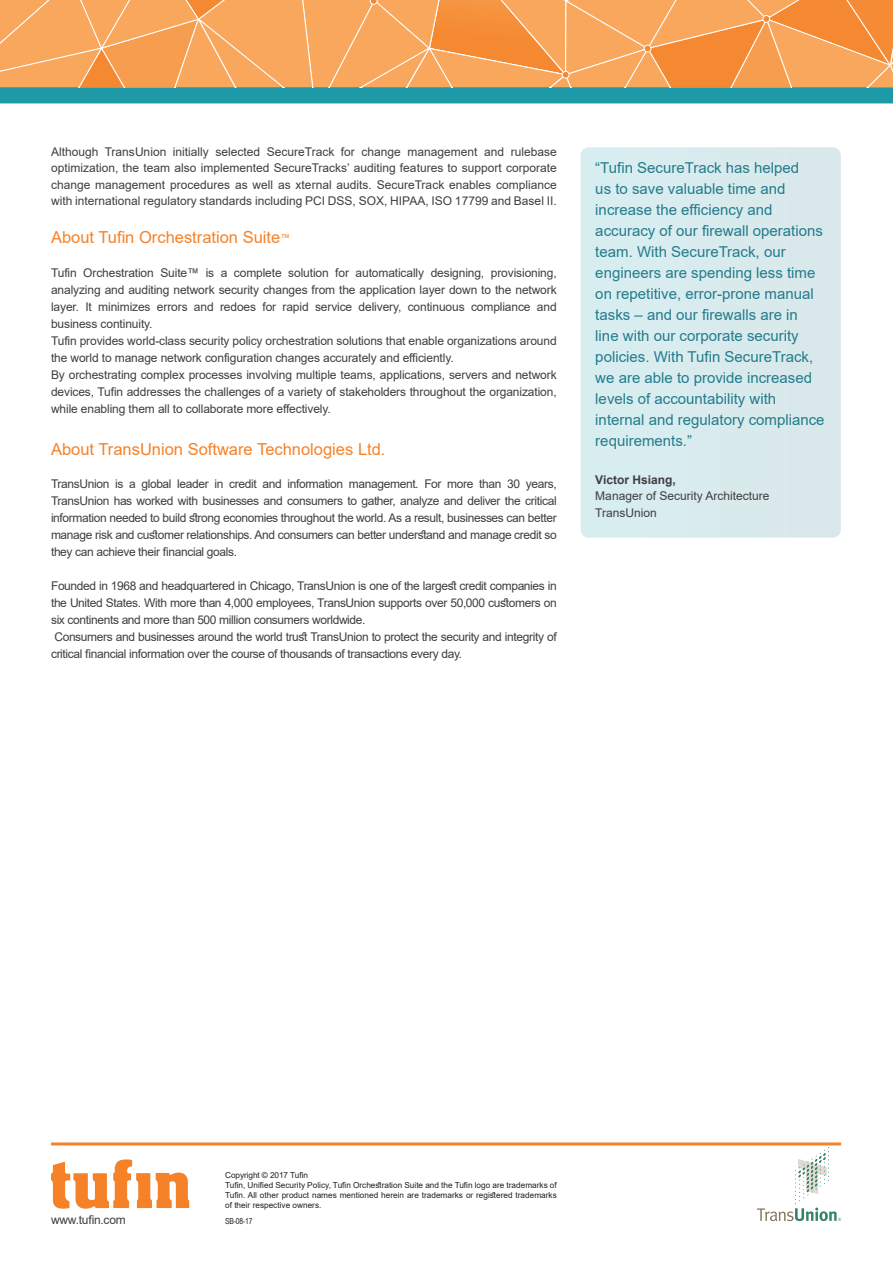
<style>
.page{position:relative;width:893px;height:1263px;background:#fff}
.page>*{position:absolute;margin:0;border:0;box-sizing:border-box;transform-origin:0 0}
.t1{font:16.5px "Arial";color:#f58229}
.t2{font:15px/21px "Arial";color:#237c8c}
.t3{font:12px/17px "Arial";letter-spacing:-.01em;color:#3e3e3f;text-align:justify}
.t4{font:12px/17px "Arial";letter-spacing:-.03em;color:#3e3e3f}
.t5{font:700 12px "Arial";color:#3e3e3f}
.t6{font:8.25px/9.9px "Arial";color:#231f20}
.t7{font:8.25px "Arial Narrow";color:#231f20}
</style>
<div class="page">
<hr style="left:51px;top:1142px;width:790px;height:3px;background:#f58229">
<svg style="left:51px;top:1159px;width:138px;height:50px"></svg>
<div style="left:581px;top:147px;width:260px;height:391px;background:#d9ebed;border-radius:9px"></div>
<svg style="left:0;top:0;width:893px;height:103px;background:#d7a164"></svg>
<svg style="left:757px;top:1147px;width:84px;height:74px"></svg>
<p class="t3" style="left:51px;top:143px;width:507px;line-height:16.5px">Although TransUnion initially selected SecureTrack for change management and rulebase optimization, the team also implemented SecureTracks’ auditing features to support corporate change management procedures as well as xternal audits. SecureTrack enables compliance with international regulatory standards including PCI DSS, SOX, HIPAA, ISO 17799 and Basel II.</p>
<h1 class="t1" style="left:51px;top:226px;width:240px">About Tufin Orchestration Suite<sup>™</sup></h1>
<p class="t3" style="left:51px;top:264px;width:507px;text-align:left">Tufin Orchestration Suite™ is a complete solution for automatically designing, provisioning, analyzing and auditing network security changes from the application layer down to the network layer. It minimizes errors and redoes for rapid service delivery, continuous compliance and business continuity.<br>Tufin provides world-class security policy orchestration solutions that enable organizations around the world to manage network configuration changes accurately and efficiently.<br>By orchestrating complex processes involving multiple teams, applications, servers and network devices, Tufin addresses the challenges of a variety of stakeholders throughout the organization, while enabling them all to collaborate more effectively.</p>
<h1 class="t1" style="left:51px;top:437px;width:336px">About TransUnion Software Technologies Ltd.</h1>
<p class="t3" style="left:51px;top:476px;width:507px">TransUnion is a global leader in credit and information management. For more than 30 years, TransUnion has worked with businesses and consumers to gather, analyze and deliver the critical information needed to build strong economies throughout the world. As a result, businesses can better manage risk and customer relationships. And consumers can better understand and manage credit so they can achieve their financial goals.</p>
<p class="t4" style="left:51px;top:577px;width:507px">Founded in 1968 and headquartered in Chicago, TransUnion is one of the largest credit companies in the United States. With more than 4,000 employees, TransUnion supports over 50,000 customers on six continents and more than 500 million consumers worldwide.<br>Consumers and businesses around the world trust TransUnion to protect the security and integrity of critical financial information over the course of thousands of transactions every day.</p>
<p class="t2" style="left:595px;top:157px;width:231px">“Tufin SecureTrack has helped<br>us to save valuable time and increase the efficiency and accuracy of our firewall operations team. With SecureTrack, our engineers are spending less time on repetitive, error-prone manual tasks – and our firewalls are in line with our corporate security policies. With Tufin SecureTrack, we are able to provide increased levels of accountability with internal and regulatory compliance requirements.”</p>
<p class="t5" style="left:595px;top:471px;width:82px">Victor Hsiang,</p>
<p class="t3" style="left:595px;top:488px;width:176px;line-height:16.5px">Manager of Security Architecture<br>TransUnion</p>
<p class="t3" style="left:51px;top:1211px;width:76px">www.tufin.com</p>
<p class="t6" style="left:225px;top:1170px;width:333px">Copyright © 2017 Tufin<br>Tufin, Unified Security Policy, Tufin Orchestration Suite and the Tufin logo are trademarks of Tufin. All other product names mentioned herein are trademarks or registered trademarks of their respective owners.</p>
<p class="t7" style="left:225px;top:1215px;width:29px">SB-08-17</p>
</div>
